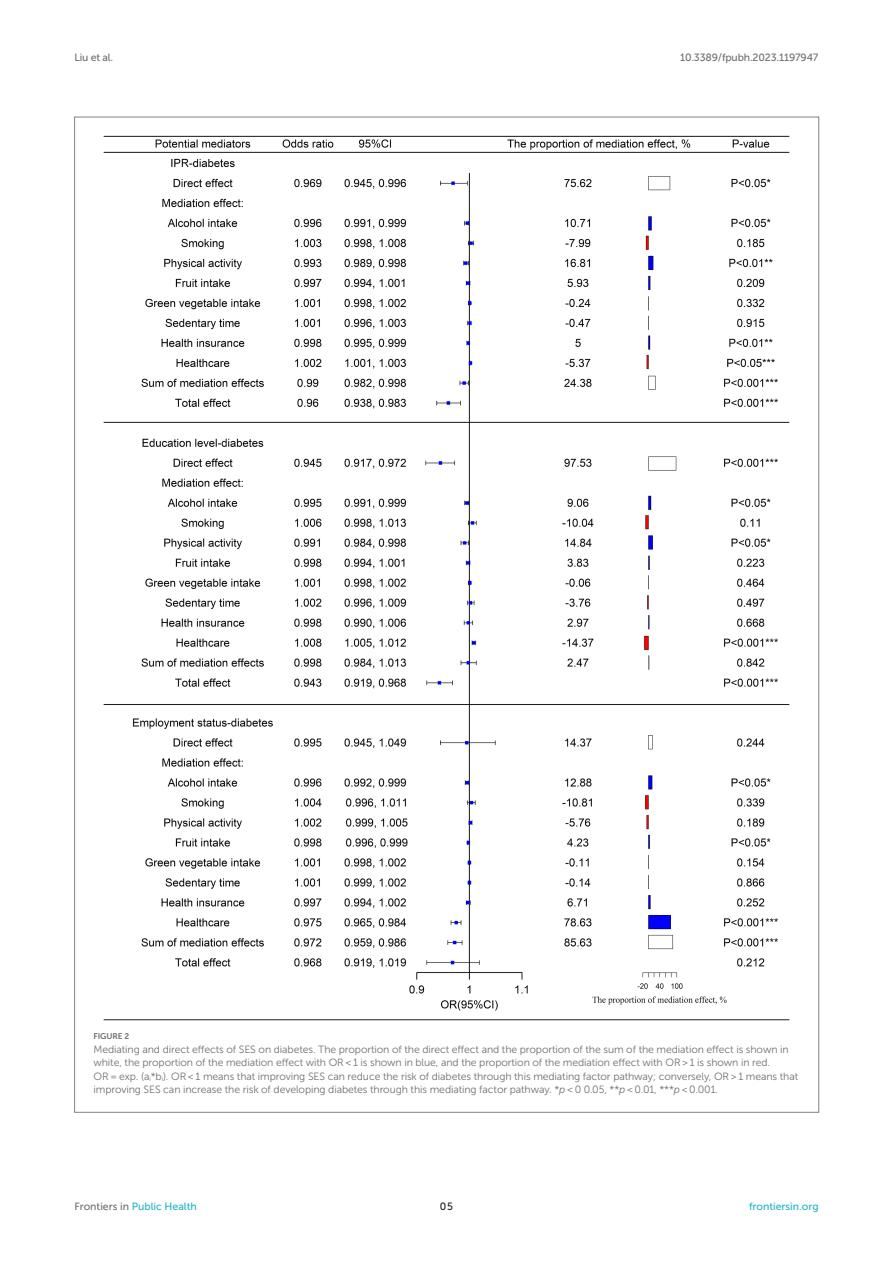
<style>
.page{position:relative;width:893px;height:1263px;background:#fff}
.page>*{position:absolute;margin:0;border:0;box-sizing:border-box;transform-origin:0 0}
.FIG_LEG{font:10.5px/13.5px "Museo Sans 300";letter-spacing:-.01em;color:#706f70}
.t1{font:10.5px "Museo Sans 500";color:#1db5c3}
.t2{font:10.5px "Museo Sans 500";letter-spacing:-.015em;color:#706f70}
.t3{font:10.5px "Museo Sans 500";color:#1b1c1b}
.FIG_HD{font:8.25px "Museo Sans 700";letter-spacing:-.01em;color:#706f70}
.s1{font-style:italic}
.s2{color:#706f70}
</style>
<div class="page">
<img style="left:104px;top:136px;width:686px;height:884px">
<p class="t2" style="left:74px;top:51px;width:40px">Liu et al.</p>
<p class="t2" style="left:680px;top:51px;width:140px">10.3389/fpubh.2023.1197947</p>
<p class="FIG_HD" style="left:94px;top:1032px;width:37px">FIGURE 2</p>
<p class="FIG_LEG" style="left:94px;top:1042px;width:706px">Mediating and direct effects of SES on diabetes. The proportion of the direct effect and the proportion of the sum of the mediation effect is shown in white, the proportion of the mediation effect with OR &lt; 1 is shown in blue, and the proportion of the mediation effect with OR &gt; 1 is shown in red.<br>OR = exp. (a<sub>i</sub>*b<sub>i</sub>). OR &lt; 1 means that improving SES can reduce the risk of diabetes through this mediating factor pathway; conversely, OR &gt; 1 means that improving SES can increase the risk of developing diabetes through this mediating factor pathway. *<span class="s1">p</span> &lt; 0 0.05, **<span class="s1">p</span> &lt; 0.01, ***<span class="s1">p</span> &lt; 0.001.</p>
<p class="t1" style="left:74px;top:1200px;width:124px"><span class="s2">Frontiers in</span> Public Health</p>
<p class="t3" style="left:440px;top:1200px;width:14px">05</p>
<p class="t1" style="left:749px;top:1200px;width:71px">frontiersin.org</p>
</div>
